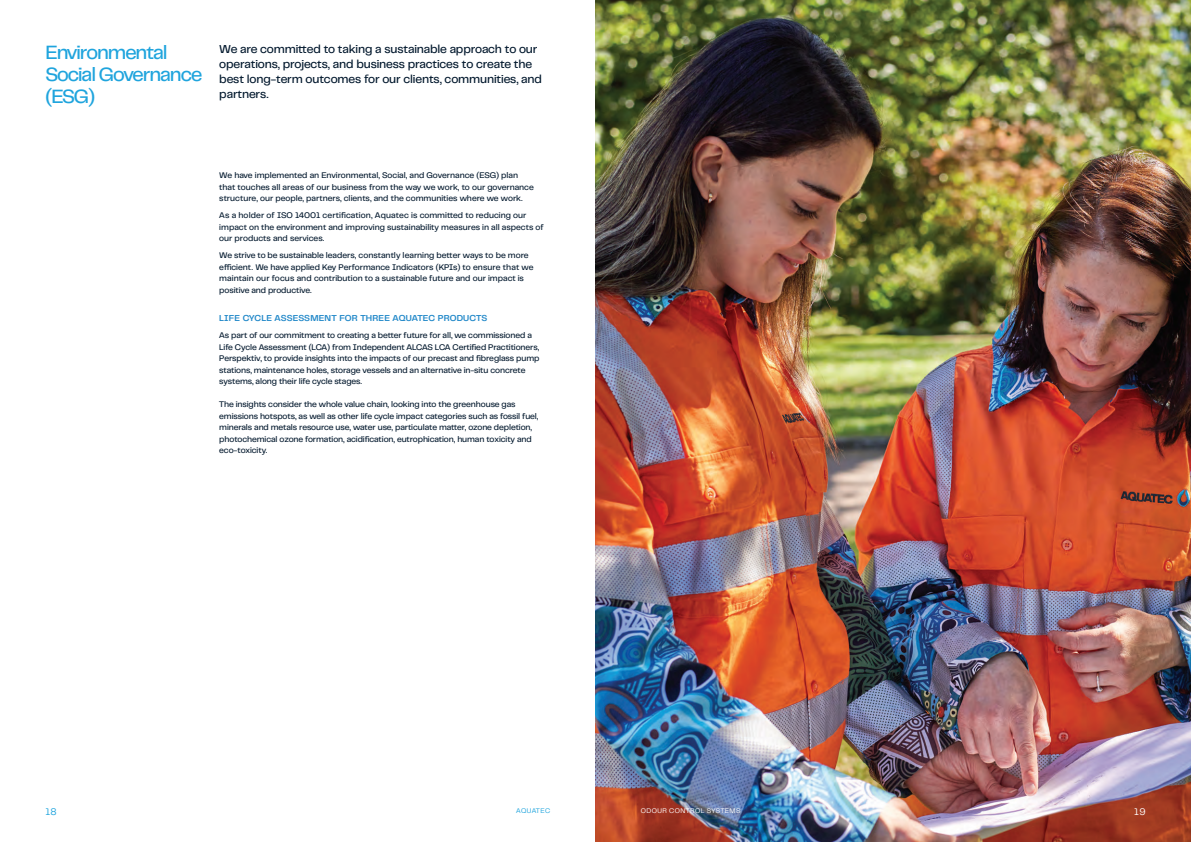
<style>
.page{position:relative;width:1191px;height:842px;background:#fff}
.page>*{position:absolute;margin:0;border:0;box-sizing:border-box;transform-origin:0 0}
.Large_Copy___Headings___20_pt{font:500 20px "PP Telegraf";letter-spacing:-.05em;color:#1fa4dd}
.Body_Large___12pt___Midnight{font:500 12px/15px "PP Telegraf";letter-spacing:-.01em;color:#02182d}
.t1{font:10px "PP Telegraf";color:#1fa4dd}
.t2{font:10px "PP Telegraf";color:#fff}
.Body_Copy_Large___12pt{font:600 9px "PP Telegraf";letter-spacing:.02em;color:#2389c9}
.Body_Copy_Large___12pt-2{font:500 8.5px/11.5px "PP Telegraf";letter-spacing:-.01em;color:#02182d}
.t3{font:7px "PP Telegraf";letter-spacing:.06em;color:#fff}
.t4{font:7px "PP Telegraf";letter-spacing:.045em;color:#1fa4dd}
</style>
<div class="page">
<img style="left:595px;top:0;width:596px;height:842px">
<p class="Large_Copy___Headings___20_pt" style="left:45px;top:38px;width:124px">Environmental</p>
<p class="Large_Copy___Headings___20_pt" style="left:45px;top:60px;width:158px">Social Governance</p>
<p class="Large_Copy___Headings___20_pt" style="left:45px;top:82px;width:51px">(ESG)</p>
<p class="Body_Large___12pt___Midnight" style="left:219px;top:41px;width:324px">We are committed to taking a sustainable approach to our operations, projects, and business practices to create the best long-term outcomes for our clients, communities, and partners.</p>
<p class="Body_Copy_Large___12pt-2" style="left:219px;top:169px;width:316px">We have implemented an Environmental, Social, and Governance (ESG) plan that touches all areas of our business from the way we work, to our governance structure, our people, partners, clients, and the communities where we work.</p>
<p class="Body_Copy_Large___12pt-2" style="left:219px;top:209px;width:326px">As a holder of ISO 14001 certification, Aquatec is committed to reducing our impact on the environment and improving sustainability measures in all aspects of our products and services.</p>
<p class="Body_Copy_Large___12pt-2" style="left:219px;top:249px;width:316px">We strive to be sustainable leaders, constantly learning better ways to be more efficient. We have applied Key Performance Indicators (KPIs) to ensure that we maintain our focus and contribution to a sustainable future and our impact is positive and productive.</p>
<p class="Body_Copy_Large___12pt" style="left:219px;top:312px;width:269px">LIFE CYCLE ASSESSMENT FOR THREE AQUATEC PRODUCTS</p>
<p class="Body_Copy_Large___12pt-2" style="left:219px;top:329px;width:322px">As part of our commitment to creating a better future for all, we commissioned a Life Cycle Assessment (LCA) from Independent ALCAS LCA Certified Practitioners, Perspektiv, to provide insights into the impacts of our precast and fibreglass pump stations, maintenance holes, storage vessels and an alternative in-situ concrete systems, along their life cycle stages.</p>
<p class="Body_Copy_Large___12pt-2" style="left:219px;top:398px;width:321px">The insights consider the whole value chain, looking into the greenhouse gas emissions hotspots, as well as other life cycle impact categories such as fossil fuel, minerals and metals resource use, water use, particulate matter, ozone depletion, photochemical ozone formation, acidification, eutrophication, human toxicity and eco-toxicity.</p>
<p class="t1" style="left:45px;top:804px;width:13px">18</p>
<p class="t4" style="left:516px;top:805px;width:35px">AQUATEC</p>
<p class="t3" style="left:641px;top:805px;width:101px">ODOUR CONTROL SYSTEMS</p>
<p class="t2" style="left:1134px;top:804px;width:13px">19</p>
</div>
